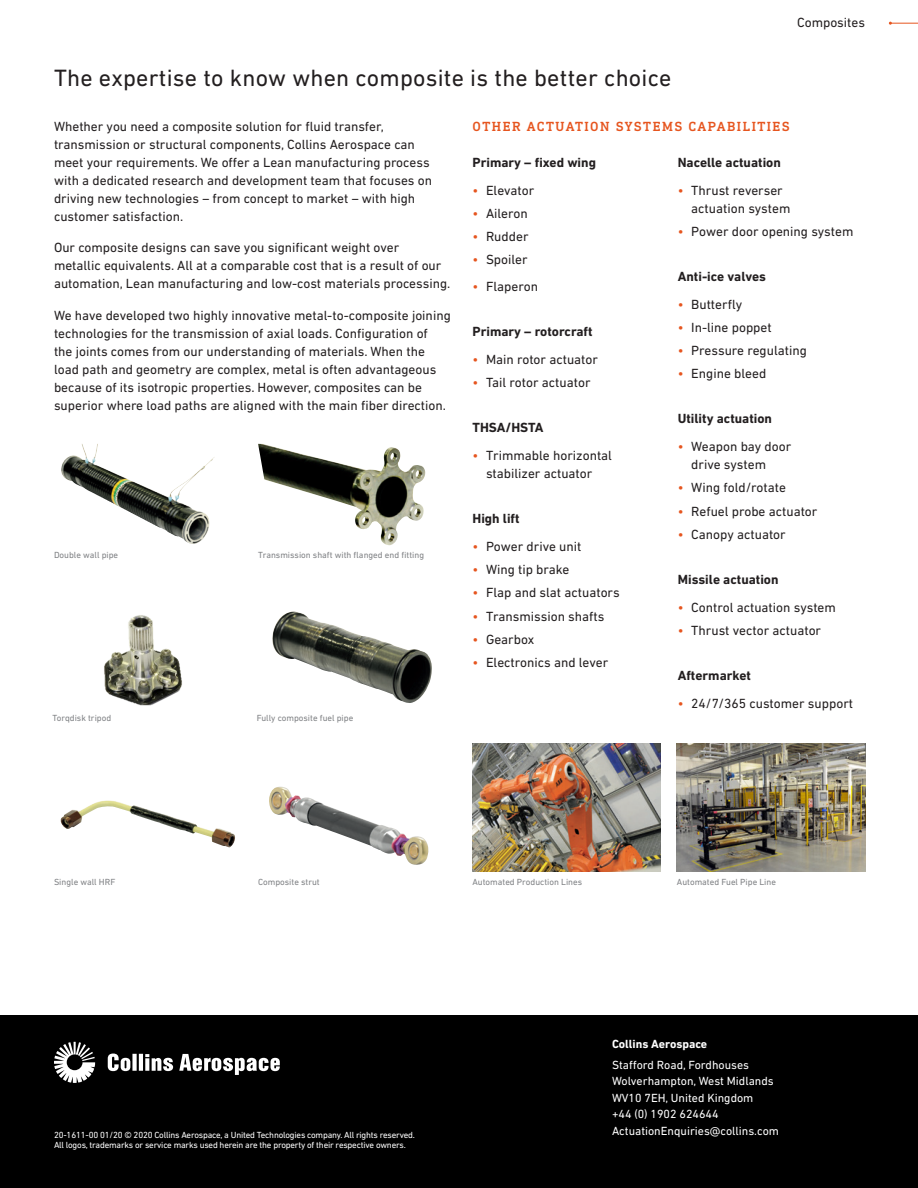
<style>
.page{position:relative;width:918px;height:1188px;background:#fff}
.page>*{position:absolute;margin:0;border:0;box-sizing:border-box;transform-origin:0 0}
.Sub_Headline{font:24px "DIN Next LT Pro";letter-spacing:.01em;color:#231f20}
.Body{font:13.5px/18px "DIN Next LT Pro";color:#231f20}
.Body-2{font:700 13.5px "DIN Next LT Pro";color:#231f20}
.Paragraph_Header{font:500 13.5px "DIN Next Slab Pro";letter-spacing:.11em;color:#e6551f}
.Body-3{font:12px/16.5px "DIN Next LT Pro";color:#fff}
.Body-4{font:700 12px "DIN Next LT Pro";color:#fff}
.Legal{font:9px/10.5px "DIN Next LT Pro";letter-spacing:-.02em;color:#fff}
.Specifications_subje{font:9px "DIN Next LT Pro";color:#808285}
.s1{color:#e6551f}
</style>
<div class="page">
<div style="left:0;top:1015px;width:918px;height:173px;background:#000"></div>
<svg style="left:54px;top:1042px;width:41px;height:41px"></svg>
<svg style="left:108px;top:1054px;width:172px;height:21px"></svg>
<svg style="left:889px;top:22px;width:29px;height:3px"></svg>
<img style="left:272px;top:612px;width:160px;height:91px">
<img style="left:60px;top:800px;width:175px;height:47px">
<img style="left:61px;top:444px;width:149px;height:100px">
<img style="left:258px;top:444px;width:167px;height:101px">
<img style="left:104px;top:615px;width:78px;height:91px">
<img style="left:269px;top:787px;width:160px;height:78px">
<img style="left:472px;top:743px;width:189px;height:128px">
<img style="left:677px;top:743px;width:188px;height:128px">
<p class="Body" style="left:797px;top:13px;width:69px">Composites</p>
<p class="Sub_Headline" style="left:54px;top:63px;width:619px">The expertise to know when composite is the better choice</p>
<p class="Body" style="left:54px;top:117px;width:380px">Whether you need a composite solution for fluid transfer, transmission or structural components, Collins Aerospace can meet your requirements. We offer a Lean manufacturing process with a dedicated research and development team that focuses on driving new technologies – from concept to market – with high customer satisfaction.</p>
<p class="Body" style="left:54px;top:238px;width:398px">Our composite designs can save you significant weight over<br>metallic equivalents. All at a comparable cost that is a result of our automation, Lean manufacturing and low-cost materials processing.</p>
<p class="Body" style="left:54px;top:306px;width:398px">We have developed two highly innovative metal-to-composite joining technologies for the transmission of axial loads. Configuration of<br>the joints comes from our understanding of materials. When the load path and geometry are complex, metal is often advantageous because of its isotropic properties. However, composites can be superior where load paths are aligned with the main fiber direction.</p>
<p class="Paragraph_Header" style="left:473px;top:118px;width:319px">OTHER ACTUATION SYSTEMS CAPABILITIES</p>
<p class="Body-2" style="left:472px;top:154px;width:125px">Primary – fixed wing</p>
<p class="Body" style="left:472px;top:181px;width:63px"><span class="s1">•</span> Elevator</p>
<p class="Body" style="left:472px;top:204px;width:57px"><span class="s1">•</span> Aileron</p>
<p class="Body" style="left:472px;top:227px;width:58px"><span class="s1">•</span> Rudder</p>
<p class="Body" style="left:472px;top:251px;width:57px"><span class="s1">•</span> Spoiler</p>
<p class="Body" style="left:472px;top:278px;width:67px"><span class="s1">•</span> Flaperon</p>
<p class="Body-2" style="left:472px;top:324px;width:122px">Primary – rotorcraft</p>
<p class="Body" style="left:472px;top:350px;width:127px"><span class="s1">•</span> Main rotor actuator</p>
<p class="Body" style="left:472px;top:374px;width:120px"><span class="s1">•</span> Tail rotor actuator</p>
<p class="Body-2" style="left:472px;top:420px;width:73px">THSA/HSTA</p>
<p class="Body" style="left:472px;top:446px;width:141px;text-align:center"><span class="s1">•</span> Trimmable horizontal stabilizer actuator</p>
<p class="Body-2" style="left:472px;top:511px;width:49px">High lift</p>
<p class="Body" style="left:472px;top:537px;width:110px"><span class="s1">•</span> Power drive unit</p>
<p class="Body" style="left:472px;top:560px;width:98px"><span class="s1">•</span> Wing tip brake</p>
<p class="Body" style="left:472px;top:584px;width:149px"><span class="s1">•</span> Flap and slat actuators</p>
<p class="Body" style="left:472px;top:607px;width:133px"><span class="s1">•</span> Transmission shafts</p>
<p class="Body" style="left:472px;top:630px;width:63px"><span class="s1">•</span> Gearbox</p>
<p class="Body" style="left:472px;top:653px;width:137px"><span class="s1">•</span> Electronics and lever</p>
<p class="Body-2" style="left:678px;top:154px;width:105px">Nacelle actuation</p>
<p class="Body" style="left:691px;top:181px;width:101px;text-indent:-14px"><span class="s1">•</span> Thrust reverser actuation system</p>
<p class="Body" style="left:678px;top:222px;width:177px"><span class="s1">•</span> Power door opening system</p>
<p class="Body-2" style="left:678px;top:268px;width:90px">Anti-ice valves</p>
<p class="Body" style="left:678px;top:295px;width:66px"><span class="s1">•</span> Butterfly</p>
<p class="Body" style="left:678px;top:318px;width:95px"><span class="s1">•</span> In-line poppet</p>
<p class="Body" style="left:678px;top:341px;width:131px"><span class="s1">•</span> Pressure regulating</p>
<p class="Body" style="left:678px;top:365px;width:90px"><span class="s1">•</span> Engine bleed</p>
<p class="Body-2" style="left:678px;top:411px;width:96px">Utility actuation</p>
<p class="Body" style="left:691px;top:437px;width:102px;text-indent:-14px"><span class="s1">•</span> Weapon bay door drive system</p>
<p class="Body" style="left:678px;top:479px;width:110px"><span class="s1">•</span> Wing fold/rotate</p>
<p class="Body" style="left:678px;top:502px;width:141px"><span class="s1">•</span> Refuel probe actuator</p>
<p class="Body" style="left:678px;top:525px;width:110px"><span class="s1">•</span> Canopy actuator</p>
<p class="Body-2" style="left:678px;top:571px;width:102px">Missile actuation</p>
<p class="Body" style="left:678px;top:598px;width:160px"><span class="s1">•</span> Control actuation system</p>
<p class="Body" style="left:678px;top:621px;width:145px"><span class="s1">•</span> Thrust vector actuator</p>
<p class="Body-2" style="left:678px;top:667px;width:75px">Aftermarket</p>
<p class="Body" style="left:678px;top:694px;width:177px"><span class="s1">•</span> 24/7/365 customer support</p>
<p class="Specifications_subje" style="left:54px;top:550px;width:66px">Double wall pipe</p>
<p class="Specifications_subje" style="left:258px;top:550px;width:168px">Transmission shaft with flanged end fitting</p>
<p class="Specifications_subje" style="left:53px;top:713px;width:60px">Torqdisk tripod</p>
<p class="Specifications_subje" style="left:257px;top:713px;width:98px">Fully composite fuel pipe</p>
<p class="Specifications_subje" style="left:54px;top:877px;width:63px">Single wall HRF</p>
<p class="Specifications_subje" style="left:258px;top:877px;width:63px">Composite strut</p>
<p class="Specifications_subje" style="left:472px;top:877px;width:111px">Automated Production Lines</p>
<p class="Specifications_subje" style="left:677px;top:877px;width:101px">Automated Fuel Pipe Line</p>
<p class="Legal" style="left:54px;top:1129px;width:362px">20-1611-00 01/20 © 2020 Collins Aerospace, a United Technologies company. All rights reserved.<br>All logos, trademarks or service marks used herein are the property of their respective owners.</p>
<p class="Body-4" style="left:612px;top:1036px;width:97px">Collins Aerospace</p>
<p class="Body-3" style="left:612px;top:1056px;width:169px">Stafford Road, Fordhouses<br>Wolverhampton, West Midlands<br>WV10 7EH, United Kingdom<br>+44 (0) 1902 624644<br>ActuationEnquiries@collins.com</p>
</div>
